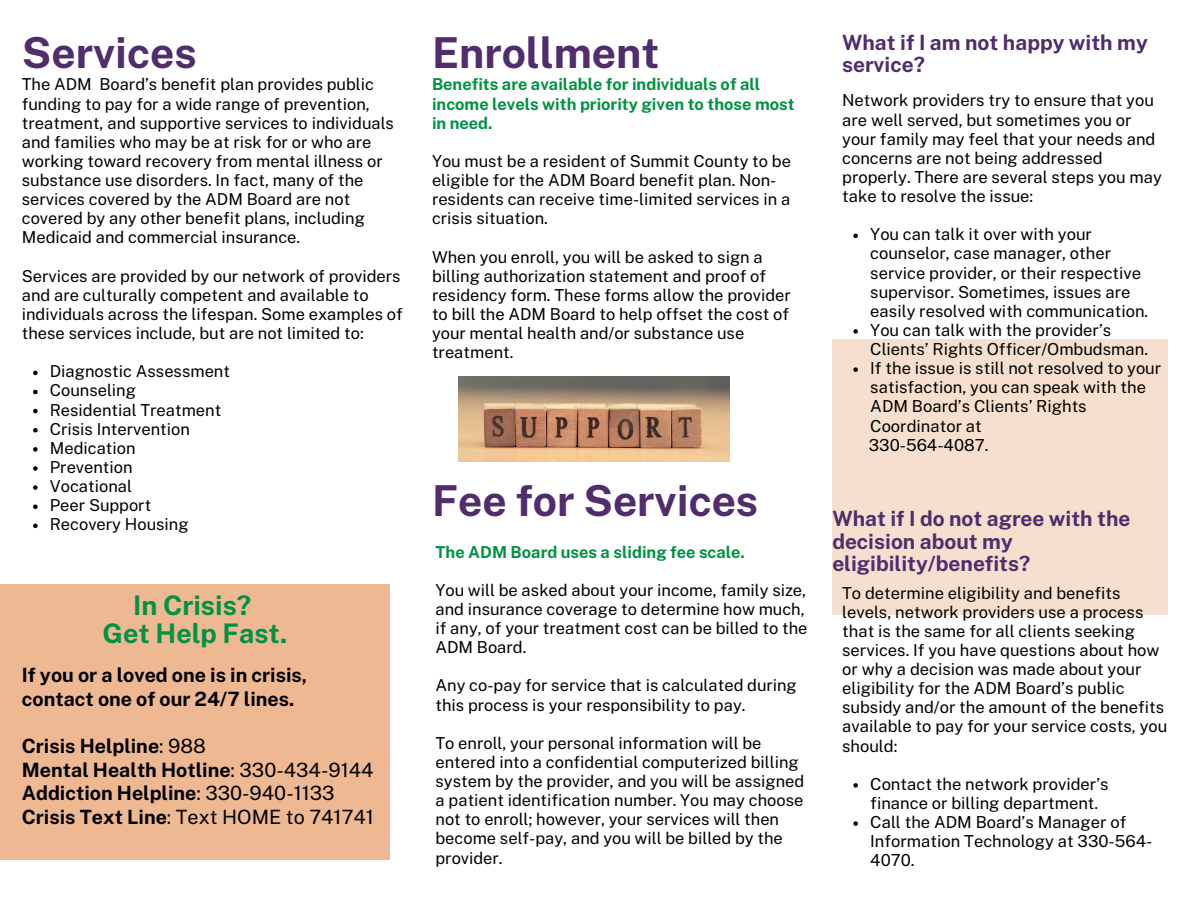
<style>
.page{position:relative;width:1188px;height:918px;background:#fff}
.page>*{position:absolute;margin:0;border:0;box-sizing:border-box;transform-origin:0 0}
.t1{font:700 42.6px "Public Sans";color:#512d6d}
.t2{font:700 27px/28.2px "Public Sans";color:#009244;text-align:center}
.t3{font:700 21px/22.5px "Public Sans";color:#512d6d}
.t4{font:700 19.65px/23.7px "Public Sans";color:#000}
.t5{font:16.5px/19.2px "Public Sans";color:#000}
.t6{font:700 16.5px/19.2px "Public Sans";color:#009244}
.s1{font-weight:400}
</style>
<div class="page">
<div style="left:0;top:584px;width:389px;height:275px;background:#eeb892"></div>
<img style="left:459px;top:376px;width:271px;height:86px">
<div style="left:832px;top:339px;width:336px;height:276px;background:#f7dfcf"></div>
<svg style="left:33px;top:371px;width:5px;height:4px"></svg>
<svg style="left:33px;top:390px;width:5px;height:4px"></svg>
<svg style="left:33px;top:409px;width:5px;height:4px"></svg>
<svg style="left:33px;top:428px;width:5px;height:4px"></svg>
<svg style="left:33px;top:447px;width:5px;height:5px"></svg>
<svg style="left:33px;top:466px;width:5px;height:5px"></svg>
<svg style="left:33px;top:485px;width:5px;height:5px"></svg>
<svg style="left:33px;top:504px;width:5px;height:5px"></svg>
<svg style="left:33px;top:524px;width:5px;height:4px"></svg>
<svg style="left:853px;top:234px;width:5px;height:4px"></svg>
<svg style="left:853px;top:329px;width:5px;height:5px"></svg>
<svg style="left:853px;top:367px;width:5px;height:5px"></svg>
<svg style="left:853px;top:783px;width:5px;height:5px"></svg>
<svg style="left:853px;top:821px;width:5px;height:5px"></svg>
<p class="t1" style="left:22px;top:27px;width:176px">Services</p>
<p class="t5" style="left:22px;top:75px;width:374px">The ADM Board’s benefit plan provides public funding to pay for a wide range of prevention, treatment, and supportive services to individuals and families who may be at risk for or who are working toward recovery from mental illness or substance use disorders. In fact, many of the services covered by the ADM Board are not covered by any other benefit plans, including Medicaid and commercial insurance.</p>
<p class="t5" style="left:22px;top:266px;width:383px">Services are provided by our network of providers and are culturally competent and available to individuals across the lifespan. Some examples of these services include, but are not limited to:</p>
<p class="t5" style="left:50px;top:362px;width:182px">Diagnostic Assessment</p>
<p class="t5" style="left:50px;top:381px;width:88px">Counseling</p>
<p class="t5" style="left:50px;top:400px;width:173px">Residential Treatment</p>
<p class="t5" style="left:50px;top:419px;width:142px">Crisis Intervention</p>
<p class="t5" style="left:50px;top:438px;width:87px">Medication</p>
<p class="t5" style="left:50px;top:457px;width:84px">Prevention</p>
<p class="t5" style="left:50px;top:477px;width:84px">Vocational</p>
<p class="t5" style="left:50px;top:496px;width:103px">Peer Support</p>
<h2 class="t5" style="left:50px;top:515px;width:140px">Recovery Housing</h2>
<p class="t2" style="left:103px;top:591px;width:186px">In Crisis?<br>Get Help Fast.</p>
<p class="t4" style="left:22px;top:663px;width:287px">If you or a loved one is in crisis, contact one of our 24/7 lines.</p>
<p class="t4" style="left:22px;top:734px;width:354px">Crisis Helpline<span class="s1">: 988<br></span>Mental Health Hotline<span class="s1">: 330-434-9144<br></span>Addiction Helpline<span class="s1">: 330-940-1133<br></span>Crisis Text Line<span class="s1">: Text HOME to 741741</span></p>
<h3 class="t1" style="left:432px;top:27px;width:229px">Enrollment</h3>
<h4 class="t6" style="left:432px;top:75px;width:364px">Benefits are available for individuals of all income levels with priority given to those most in need.</h4>
<h1 class="t5" style="left:432px;top:151px;width:361px">You must be a resident of Summit County to be eligible for the ADM Board benefit plan. Non&shy;residents can receive time-limited services in a crisis situation.</h1>
<h5 class="t5" style="left:432px;top:247px;width:360px">When you enroll, you will be asked to sign a billing authorization statement and proof of residency form. These forms allow the provider to bill the ADM Board to help offset the cost of your mental health and/or substance use treatment.</h5>
<h5 class="t1" style="left:432px;top:476px;width:328px">Fee for Services</h5>
<p class="t6" style="left:436px;top:542px;width:311px">The ADM Board uses a sliding fee scale.</p>
<p class="t5" style="left:436px;top:580px;width:374px">You will be asked about your income, family size, and insurance coverage to determine how much, if any, of your treatment cost can be billed to the ADM Board.</p>
<p class="t5" style="left:436px;top:676px;width:363px">Any co-pay for service that is calculated during this process is your responsibility to pay.</p>
<h1 class="t5" style="left:436px;top:733px;width:370px">To enroll, your personal information will be entered into a confidential computerized billing system by the provider, and you will be assigned a patient identification number. You may choose not to enroll; however, your services will then become self-pay, and you will be billed by the provider.</h1>
<p class="t3" style="left:842px;top:31px;width:307px">What if I am not happy with my service?</p>
<p class="t5" style="left:842px;top:91px;width:321px">Network providers try to ensure that you are well served, but sometimes you or your family may feel that your needs and concerns are not being addressed properly. There are several steps you may take to resolve the issue:</p>
<p class="t5" style="left:870px;top:225px;width:280px">You can talk it over with your counselor, case manager, other service provider, or their respective supervisor. Sometimes, issues are easily resolved with communication.</p>
<h3 class="t5" style="left:870px;top:320px;width:279px">You can talk with the provider’s<br>Clients’ Rights Officer/Ombudsman.</h3>
<p class="t5" style="left:870px;top:359px;width:292px">If the issue is still not resolved to your satisfaction, you can speak with the<br>ADM Board’s Clients’ Rights<br>Coordinator at</p>
<p class="t5" style="left:869px;top:435px;width:121px">330-564-4087.</p>
<p class="t3" style="left:832px;top:507px;width:300px">What if I do not agree with the decision about my eligibility/benefits?</p>
<p class="t5" style="left:842px;top:583px;width:327px">To determine eligibility and benefits levels, network providers use a process that is the same for all clients seeking services. If you have questions about how or why a decision was made about your eligibility for the ADM Board’s public subsidy and/or the amount of the benefits available to pay for your service costs, you should:</p>
<p class="t5" style="left:870px;top:774px;width:240px">Contact the network provider’s finance or billing department.</p>
<h3 class="t5" style="left:870px;top:813px;width:284px">Call the ADM Board’s Manager of<br>Information Technology at 330-564-<br>4070.</h3>
</div>
